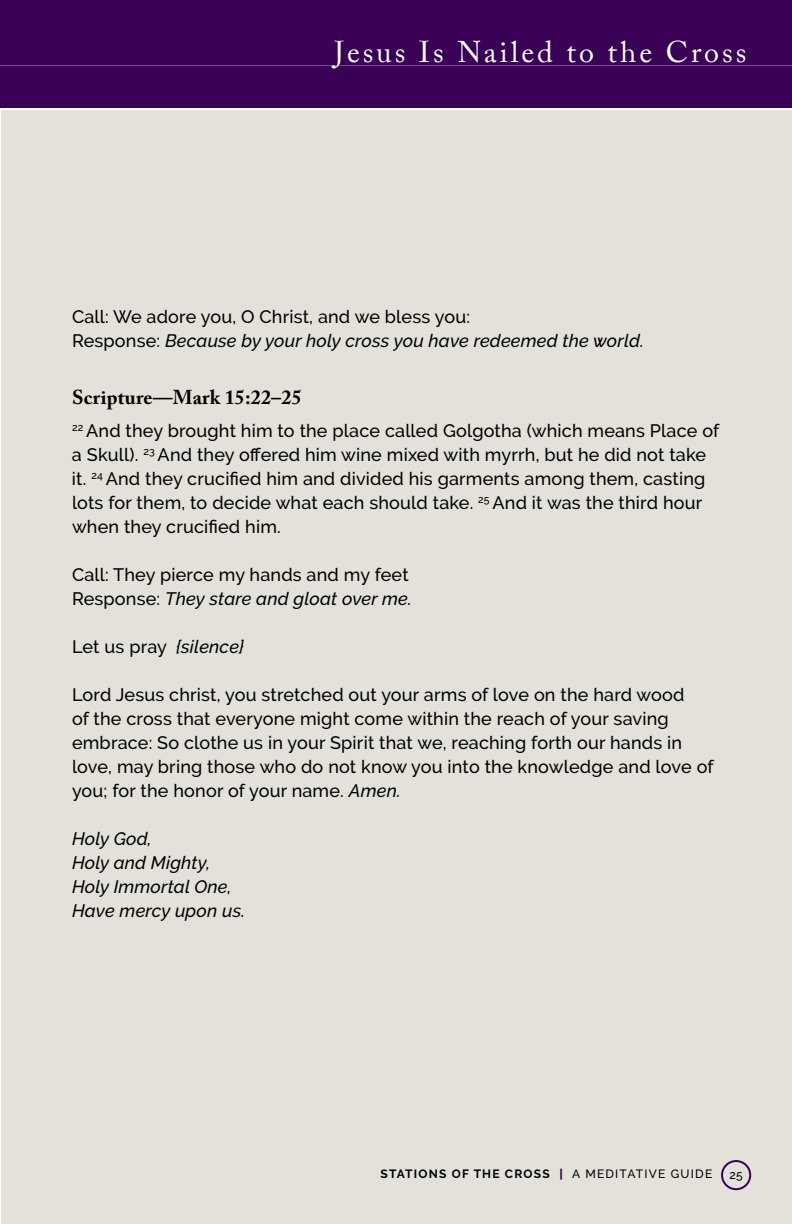
<style>
.page{position:relative;width:792px;height:1224px;background:#fff}
.page>*{position:absolute;margin:0;border:0;box-sizing:border-box;transform-origin:0 0}
.t1{font:30px "Adobe Caslon Pro";letter-spacing:.1em;color:#fff}
.t2{font:700 20px "Adobe Caslon Pro";letter-spacing:.01em;color:#000}
.t3{font:500 18px/24px "Raleway";letter-spacing:.01em;color:#000}
.t4{font:italic 500 18px/24px "Raleway";letter-spacing:.01em;color:#000}
.t5{font:700 12px "Raleway";letter-spacing:.1em;color:#000}
.t6{font:500 12px "Raleway";color:#000}
.s1{font-style:italic}
.s2{font-weight:800;color:#390055}
.s3{font-weight:500}
</style>
<div class="page">
<div style="left:1px;top:0;width:791px;height:1224px;background:#e3e1da"></div>
<div style="left:721px;top:1160px;width:30px;height:30px;border:2px solid #390055;border-radius:50%"></div>
<div style="left:0;top:0;width:792px;height:110px;background:#390055"></div>
<hr style="left:0;top:65px;width:792px;height:1px;background:#744d88">
<h1 class="t1" style="left:334px;top:34px;width:414px">Jesus Is Nailed to the Cross</h1>
<p class="t3" style="left:72px;top:305px;width:573px">Call: We adore you, O Christ, and we bless you:<br>Response: <span class="s1">Because by your holy cross you have redeemed the world.</span></p>
<p class="t2" style="left:72px;top:386px;width:231px">Scripture—Mark 15:22–25</p>
<p class="t3" style="left:72px;top:419px;width:649px"><sup>22</sup> And they brought him to the place called Golgotha (which means Place of a Skull). <sup>23</sup> And they offered him wine mixed with myrrh, but he did not take it. <sup>24</sup> And they crucified him and divided his garments among them, casting lots for them, to decide what each should take. <sup>25</sup> And it was the third hour when they crucified him.</p>
<p class="t3" style="left:72px;top:563px;width:341px">Call: They pierce my hands and my feet<br>Response: <span class="s1">They stare and gloat over me.</span></p>
<p class="t3" style="left:72px;top:635px;width:173px">Let us pray <span class="s1">{silence}</span></p>
<p class="t3" style="left:72px;top:683px;width:643px">Lord Jesus christ, you stretched out your arms of love on the hard wood<br>of the cross that everyone might come within the reach of your saving embrace: So clothe us in your Spirit that we, reaching forth our hands in love, may bring those who do not know you into the knowledge and love of you; for the honor of your name. <span class="s1">Amen.</span></p>
<p class="t4" style="left:72px;top:827px;width:175px">Holy God,<br>Holy and Mighty,<br>Holy Immortal One,<br>Have mercy upon us.</p>
<p class="t5" style="left:381px;top:1167px;width:333px">STATIONS OF THE CROSS <span class="s2">|</span> <span class="s3">A MEDITATIVE GUIDE</span></p>
<p class="t6" style="left:730px;top:1168px;width:14px">25</p>
</div>
